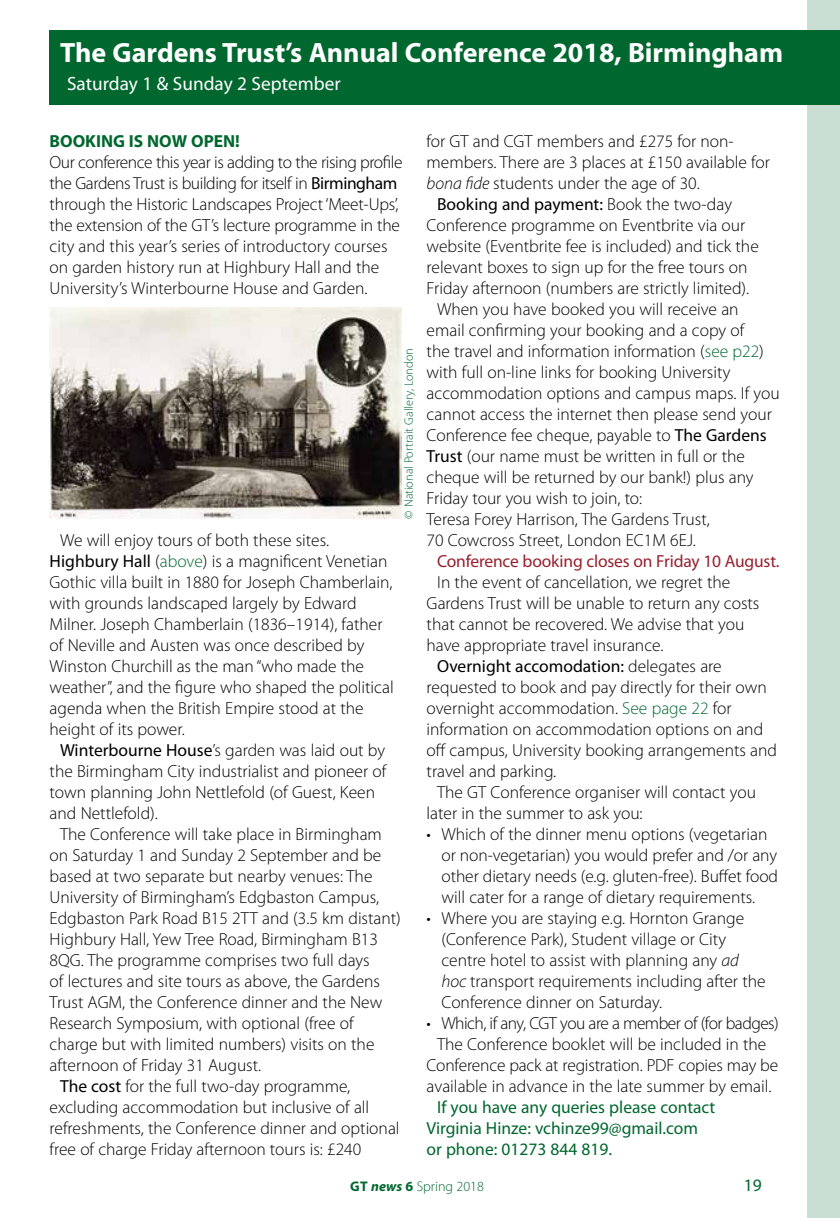
<style>
.page{position:relative;width:840px;height:1218px;background:#fff}
.page>*{position:absolute;margin:0;border:0;box-sizing:border-box;transform-origin:0 0}
.t1{font:700 28px "Myriad Pro";color:#fff}
.t2{font:19.25px "Myriad Pro";color:#fff}
.t3{font:300 17.5px/21px "Myriad Pro";color:#000}
.t4{font:17.5px/21px "Myriad Pro";color:#00672f}
.t5{font:17.5px "Myriad Pro";color:#000}
.t6{font:17.5px "Myriad Pro";letter-spacing:-.01em;color:#97202d}
.t7{font:700 17.5px "Myriad Pro";color:#00672f}
.t8{font:300 14px "Myriad Pro";color:#00672f}
.t9{font:300 12.25px "Myriad Pro";color:#00672f}
.s1{font-weight:400}
.s2{color:#00672f}
.s3{font-style:italic}
.s4{font-weight:300}
.s5{font-weight:700}
.s6{font-weight:700;font-style:italic}
</style>
<div class="page">
<div style="left:807px;top:0;width:33px;height:1218px;background:#c9dfd3"></div>
<div style="left:50px;top:30px;width:790px;height:75px;background:#00672f"></div>
<img style="left:50px;top:307px;width:352px;height:212px">
<h1 class="t1" style="left:60px;top:34px;width:724px">The Gardens Trust’s Annual Conference 2018, Birmingham</h1>
<p class="t2" style="left:67px;top:71px;width:275px">Saturday 1 &amp; Sunday 2 September</p>
<p class="t7" style="left:50px;top:130px;width:192px">BOOKING IS NOW OPEN!</p>
<p class="t3" style="left:50px;top:152px;width:355px">Our conference this year is adding to the rising profile the Gardens Trust is building for itself in <span class="s1">Birmingham </span>through the Historic Landscapes Project ‘Meet-Ups’, the extension of the GT’s lecture programme in the city and this year’s series of introductory courses on garden history run at Highbury Hall and the University’s Winterbourne House and Garden.</p>
<p class="t9" style="left:401px;top:519px;width:172px;rotate:-90deg">© National Portrait Gallery, London</p>
<p class="t3" style="left:60px;top:530px;width:271px">We will enjoy tours of both these sites.</p>
<p class="t3" style="left:50px;top:551px;width:339px"><span class="s1">Highbury Hall</span> (<span class="s2">above</span>) is a magnificent Venetian</p>
<p class="t3" style="left:50px;top:572px;width:345px">Gothic villa built in 1880 for Joseph Chamberlain,</p>
<p class="t3" style="left:50px;top:593px;width:309px">with grounds landscaped largely by Edward</p>
<p class="t3" style="left:50px;top:614px;width:335px">Milner. Joseph Chamberlain (1836–1914), father</p>
<p class="t3" style="left:50px;top:635px;width:316px">of Neville and Austen was once described by</p>
<p class="t3" style="left:50px;top:656px;width:316px">Winston Churchill as the man “who made the</p>
<p class="t3" style="left:50px;top:677px;width:346px">weather”, and the figure who shaped the political</p>
<p class="t3" style="left:50px;top:698px;width:316px">agenda when the British Empire stood at the</p>
<p class="t3" style="left:50px;top:719px;width:137px">height of its power.</p>
<p class="t3" style="left:60px;top:740px;width:327px"><span class="s1">Winterbourne House</span>’s garden was laid out by</p>
<p class="t3" style="left:50px;top:761px;width:338px">the Birmingham City industrialist and pioneer of</p>
<p class="t3" style="left:50px;top:782px;width:327px">town planning John Nettlefold (of Guest, Keen</p>
<p class="t3" style="left:50px;top:803px;width:110px">and Nettlefold).</p>
<p class="t3" style="left:60px;top:824px;width:323px">The Conference will take place in Birmingham</p>
<p class="t3" style="left:50px;top:845px;width:333px">on Saturday 1 and Sunday 2 September and be</p>
<p class="t3" style="left:50px;top:866px;width:324px">based at two separate but nearby venues: The</p>
<p class="t3" style="left:50px;top:887px;width:331px">University of Birmingham’s Edgbaston Campus,</p>
<p class="t3" style="left:50px;top:908px;width:353px">Edgbaston Park Road B15 2TT and (3.5 km distant)</p>
<p class="t3" style="left:50px;top:929px;width:330px">Highbury Hall, Yew Tree Road, Birmingham B13</p>
<p class="t3" style="left:50px;top:950px;width:322px">8QG. The programme comprises two full days</p>
<p class="t3" style="left:50px;top:971px;width:332px">of lectures and site tours as above, the Gardens</p>
<p class="t3" style="left:50px;top:992px;width:334px">Trust AGM, the Conference dinner and the New</p>
<p class="t3" style="left:50px;top:1013px;width:306px">Research Symposium, with optional (free of</p>
<p class="t3" style="left:50px;top:1034px;width:326px">charge but with limited numbers) visits on the</p>
<p class="t3" style="left:50px;top:1055px;width:213px">afternoon of Friday 31 August.</p>
<p class="t3" style="left:60px;top:1076px;width:292px"><span class="s1">The cost</span> for the full two-day programme,</p>
<p class="t3" style="left:50px;top:1097px;width:321px">excluding accommodation but inclusive of all</p>
<p class="t3" style="left:50px;top:1118px;width:352px">refreshments, the Conference dinner and optional</p>
<p class="t3" style="left:50px;top:1139px;width:313px">free of charge Friday afternoon tours is: £240</p>
<p class="t3" style="left:427px;top:131px;width:309px">for GT and CGT members and £275 for non-</p>
<p class="t3" style="left:427px;top:152px;width:345px">members. There are 3 places at £150 available for</p>
<p class="t3" style="left:427px;top:173px;width:275px"><span class="s3">bona fide</span> students under the age of 30.</p>
<p class="t5" style="left:437px;top:193px;width:296px">Booking and payment: <span class="s4">Book the two-day</span></p>
<p class="t3" style="left:427px;top:215px;width:320px">Conference programme on Eventbrite via our</p>
<p class="t3" style="left:427px;top:236px;width:334px">website (Eventbrite fee is included) and tick the</p>
<p class="t3" style="left:427px;top:257px;width:322px">relevant boxes to sign up for the free tours on</p>
<p class="t3" style="left:427px;top:278px;width:324px">Friday afternoon (numbers are strictly limited).</p>
<p class="t3" style="left:437px;top:299px;width:303px">When you have booked you will receive an</p>
<p class="t3" style="left:427px;top:320px;width:319px">email confirming your booking and a copy of</p>
<p class="t3" style="left:427px;top:341px;width:339px">the travel and information information (<span class="s2">see p22</span>)</p>
<p class="t3" style="left:427px;top:362px;width:305px">with full on-line links for booking University</p>
<p class="t3" style="left:427px;top:383px;width:355px">accommodation options and campus maps. If you</p>
<p class="t3" style="left:427px;top:404px;width:347px">cannot access the internet then please send your</p>
<p class="t3" style="left:427px;top:425px;width:342px">Conference fee cheque, payable to <span class="s1">The Gardens</span></p>
<p class="t3" style="left:427px;top:446px;width:320px"><span class="s1">Trust</span> (our name must be written in full or the</p>
<p class="t3" style="left:427px;top:467px;width:329px">cheque will be returned by our bank!) plus any</p>
<p class="t3" style="left:427px;top:488px;width:217px">Friday tour you wish to join, to:</p>
<p class="t3" style="left:427px;top:509px;width:285px">Teresa Forey Harrison, The Gardens Trust,</p>
<p class="t3" style="left:427px;top:530px;width:271px">70 Cowcross Street, London EC1M 6EJ.</p>
<p class="t6" style="left:437px;top:550px;width:344px">Conference booking closes on Friday 10 August.</p>
<p class="t3" style="left:437px;top:572px;width:295px">In the event of cancellation, we regret the</p>
<p class="t3" style="left:427px;top:593px;width:334px">Gardens Trust will be unable to return any costs</p>
<p class="t3" style="left:427px;top:614px;width:319px">that cannot be recovered. We advise that you</p>
<p class="t3" style="left:427px;top:635px;width:238px">have appropriate travel insurance.</p>
<p class="t5" style="left:437px;top:655px;width:286px">Overnight accomodation: <span class="s4">delegates are</span></p>
<p class="t3" style="left:427px;top:677px;width:342px">requested to book and pay directly for their own</p>
<p class="t3" style="left:427px;top:698px;width:306px">overnight accommodation. <span class="s2">See page 22</span> for</p>
<p class="t3" style="left:427px;top:719px;width:338px">information on accommodation options on and</p>
<p class="t3" style="left:427px;top:740px;width:352px">off campus, University booking arrangements and</p>
<p class="t3" style="left:427px;top:761px;width:131px">travel and parking.</p>
<p class="t3" style="left:437px;top:782px;width:320px">The GT Conference organiser will contact you</p>
<p class="t3" style="left:427px;top:803px;width:218px">later in the summer to ask you:</p>
<p class="t3" style="left:441px;top:824px;width:338px;text-indent:-15px">• Which of the dinner menu options (vegetarian or non-vegetarian) you would prefer and /or any other dietary needs (e.g. gluten-free). Buffet food will cater for a range of dietary requirements.</p>
<p class="t3" style="left:441px;top:908px;width:326px;text-indent:-15px">• Where you are staying e.g. Hornton Grange (Conference Park), Student village or City centre hotel to assist with planning any <span class="s3">ad hoc</span> transport requirements including after the Conference dinner on Saturday.</p>
<p class="t3" style="left:427px;top:1013px;width:354px;text-align:center">• Which, if any, CGT you are a member of (for badges)<br>The Conference booklet will be included in the Conference pack at registration. PDF copies may be available in advance in the late summer by email.</p>
<p class="t4" style="left:427px;top:1096px;width:290px;text-indent:10px">If you have any queries please contact<br>Virginia Hinze: vchinze99@gmail.com or phone: 01273 844 819.</p>
<p class="t8" style="left:350px;top:1177px;width:135px"><span class="s5">GT</span> <span class="s6">news</span> <span class="s5">6</span> Spring 2018</p>
<p class="t4" style="left:744px;top:1174px;width:19px">19</p>
</div>
